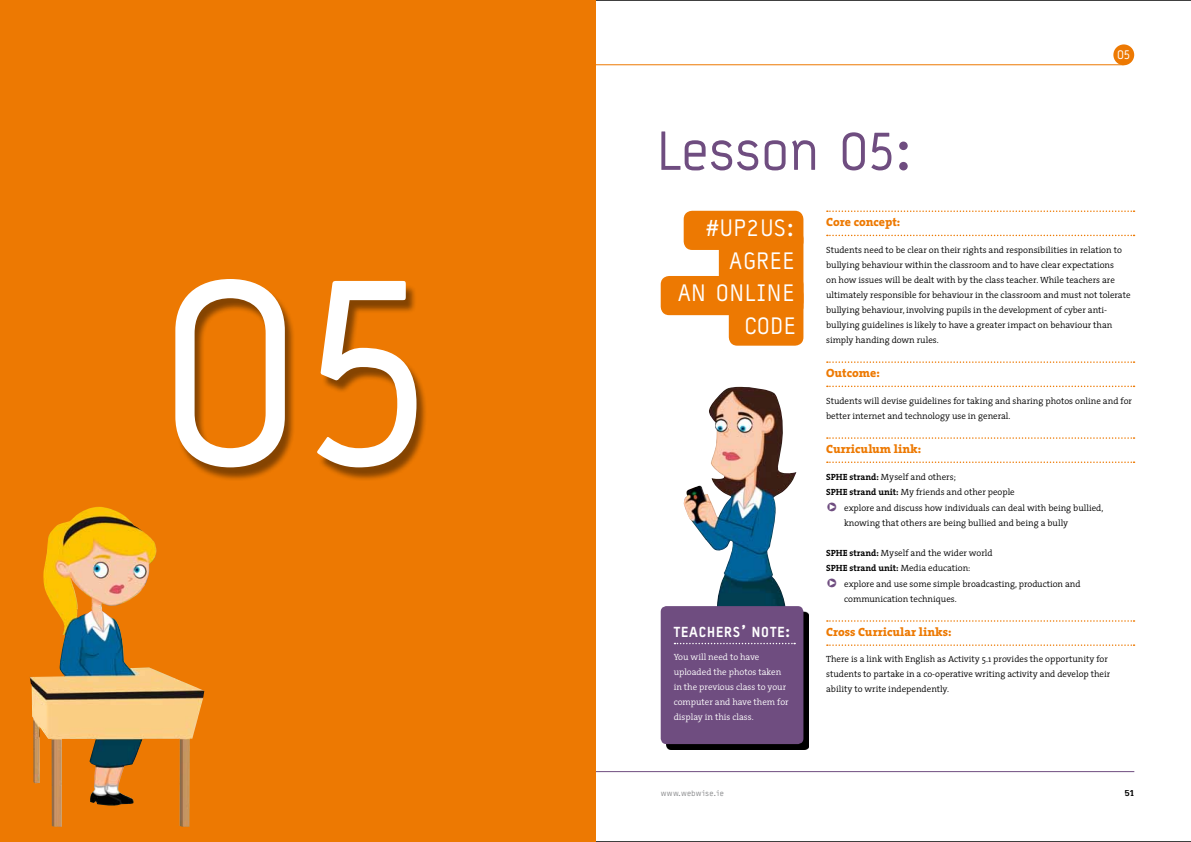
<style>
.page{position:relative;width:1191px;height:842px;background:#fff}
.page>*{position:absolute;margin:0;border:0;box-sizing:border-box;transform-origin:0 0}
.t1{font:274.2px "Typestar";color:#fff}
.t2{font:55.4px "Typestar";letter-spacing:-.03em;color:#6f4d80}
.t3{font:24px/32.6px "Typestar";letter-spacing:.03em;color:#fff;text-align:right}
.t4{font:900 14px "Typestar";letter-spacing:.06em;color:#fff}
.t5{font:13px "Typestar";color:#fff}
.t6{font:800 12px "The Serif";color:#ed7902}
.t7{font:300 9px/15px "The Serif";color:#000}
.t8{font:300 9px/15px "The Serif";color:#fff}
.t9{font:500 9px "Typewriter URW";color:#000}
.t10{font:8px "Typestar";letter-spacing:.04em;color:#87888a}
.s1{font-weight:700}
.s2{color:#6f4d80}
</style>
<div class="page">
<img style="left:683px;top:387px;width:113px;height:219px">
<hr style="left:595px;top:771px;width:539px;height:1px;background:#6f4d80">
<div style="left:1113px;top:44px;width:21px;height:21px;background:#ed7902;border-radius:50%"></div>
<hr style="left:595px;top:64px;width:528px;height:1px;background:#ed7902">
<svg style="left:827px;top:210px;width:307px;height:2px"></svg>
<svg style="left:827px;top:235px;width:307px;height:1px"></svg>
<svg style="left:827px;top:361px;width:307px;height:2px"></svg>
<svg style="left:827px;top:386px;width:307px;height:1px"></svg>
<svg style="left:827px;top:437px;width:307px;height:2px"></svg>
<svg style="left:827px;top:461px;width:307px;height:2px"></svg>
<svg style="left:827px;top:620px;width:307px;height:2px"></svg>
<svg style="left:827px;top:644px;width:307px;height:2px"></svg>
<div style="left:0;top:0;width:595px;height:842px;background:#ed7902"></div>
<div style="left:175px;top:282px;width:252px;height:199px;background:#000;opacity:.44"></div>
<img style="left:30px;top:507px;width:174px;height:320px">
<div style="left:666px;top:612px;width:143px;height:138px;background:#000"></div>
<div style="left:660px;top:606px;width:143px;height:138px;background:#6f4d80;border-radius:6px"></div>
<svg style="left:674px;top:643px;width:121px;height:1px"></svg>
<div style="left:719px;top:230px;width:84px;height:80px;background:#ed7902;border-radius:9px"></div>
<div style="left:683px;top:211px;width:120px;height:39px;background:#ed7902;border-radius:9px"></div>
<div style="left:660px;top:276px;width:143px;height:39px;background:#ed7902;border-radius:9px"></div>
<div style="left:729px;top:286px;width:74px;height:60px;background:#ed7902;border-radius:9px"></div>
<h1 class="t1" style="left:157px;top:219px;width:283px">05</h1>
<h2 class="t2" style="left:656px;top:120px;width:256px">Lesson 05:</h2>
<h3 class="t5" style="left:1117px;top:47px;width:15px">05</h3>
<h3 class="t3" style="left:706px;top:212px;width:89px">#UP2US: agree</h3>
<h3 class="t3" style="left:678px;top:277px;width:117px">an online</h3>
<h3 class="t3" style="left:744px;top:309px;width:52px">code</h3>
<h3 class="t4" style="left:674px;top:623px;width:118px">TEACHERS’ NOTE:</h3>
<p class="t8" style="left:674px;top:649px;width:116px">You will need to have uploaded the photos taken in the previous class to your computer and have them for display in this class.</p>
<h3 class="t6" style="left:826px;top:212px;width:76px">Core concept:</h3>
<p class="t7" style="left:826px;top:242px;width:306px">Students need to be clear on their rights and responsibilities in relation to bullying behaviour within the classroom and to have clear expectations<br>on how issues will be dealt with by the class teacher. While teachers are ultimately responsible for behaviour in the classroom and must not tolerate bullying behaviour, involving pupils in the development of cyber anti&shy;bullying guidelines is likely to have a greater impact on behaviour than simply handing down rules.</p>
<h3 class="t6" style="left:826px;top:363px;width:55px">Outcome:</h3>
<p class="t7" style="left:826px;top:393px;width:307px">Students will devise guidelines for taking and sharing photos online and for better internet and technology use in general.</p>
<h3 class="t6" style="left:826px;top:439px;width:97px">Curriculum link:</h3>
<p class="t7" style="left:826px;top:469px;width:190px"><span class="s1">SPHE strand:</span> Myself and others;<br><span class="s1">SPHE strand unit:</span> My friends and other people</p>
<p class="t7" style="left:844px;top:500px;width:261px;text-indent:-18px"><span class="s2">❑</span> explore and discuss how individuals can deal with being bullied, knowing that others are being bullied and being a bully</p>
<p class="t7" style="left:826px;top:545px;width:168px"><span class="s1">SPHE strand:</span> Myself and the wider world<br><span class="s1">SPHE strand unit:</span> Media education:</p>
<p class="t7" style="left:844px;top:576px;width:238px;text-indent:-18px"><span class="s2">❑</span> explore and use some simple broadcasting, production and communication techniques.</p>
<h3 class="t6" style="left:826px;top:622px;width:127px">Cross Curricular links:</h3>
<p class="t7" style="left:826px;top:652px;width:286px">There is a link with English as Activity 5.1 provides the opportunity for students to partake in a co-operative writing activity and develop their ability to write independently.</p>
<p class="t10" style="left:660px;top:789px;width:65px">www.webwise.ie</p>
<p class="t9" style="left:1125px;top:788px;width:11px">51</p>
</div>
